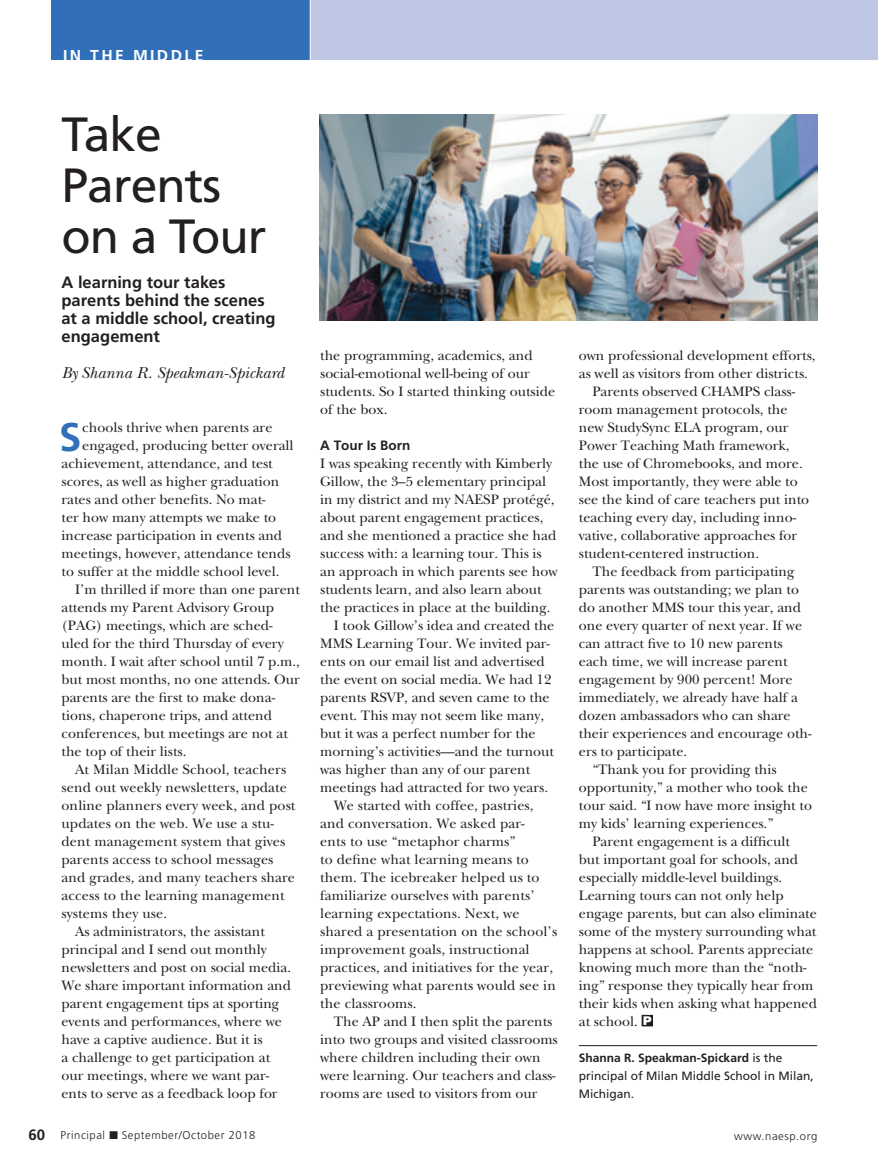
<style>
.page{position:relative;width:878px;height:1175px;background:#fff}
.page>*{position:absolute;margin:0;border:0;box-sizing:border-box;transform-origin:0 0}
.DEPT_Headline{font:48px/51px "Frutiger";letter-spacing:-.02em;color:#231f20}
.DEPT_1stP{font:700 40.05px "Frutiger";color:#3170b8}
.DEPT_Dek{font:700 16.5px/18px "Frutiger";color:#231f20}
.DEPT_Byline{font:italic 16.5px "New Baskerville";letter-spacing:.005em;color:#231f20}
.t1{font:700 15.75px "Frutiger";letter-spacing:.15em;color:#fff}
.Body_Indent{font:14.25px/18px "New Baskerville";color:#231f20}
.Body_NoIndent{font:14.25px/18px "New Baskerville";color:#231f20}
.DEPT_1stP-2{font:14.25px "New Baskerville";color:#231f20}
.Subhead{font:700 13.5px "Frutiger";color:#231f20}
.AuthorBio{font:12px/18px "Frutiger";color:#231f20}
.t2{font:300 11.25px "Frutiger";letter-spacing:.05em;color:#231f20}
.s1{font-weight:700}
.s2{font-weight:700;font-size:15px}
</style>
<div class="page">
<div style="left:51px;top:0;width:259px;height:60px;background:#3170b8"></div>
<div style="left:310px;top:0;width:568px;height:60px;background:#bdc7e4"></div>
<hr style="left:310px;top:0;width:1px;height:60px;background:#fff">
<hr style="left:579px;top:1045px;width:238px;height:1px;background:#231f20">
<svg style="left:641px;top:1014px;width:12px;height:12px"></svg>
<img style="left:319px;top:114px;width:498px;height:206px">
<p class="t1" style="left:63px;top:46px;width:142px">IN THE MIDDLE</p>
<p class="DEPT_Headline" style="left:62px;top:109px;width:206px">Take<br>Parents on a Tour</p>
<p class="DEPT_Dek" style="left:62px;top:273px;width:215px">A learning tour takes parents behind the scenes at a middle school, creating engagement</p>
<p class="DEPT_Byline" style="left:62px;top:363px;width:224px">By Shanna R. Speakman-Spickard</p>
<p class="DEPT_1stP" style="left:59px;top:413px;width:24px">S</p>
<p class="DEPT_1stP-2" style="left:82px;top:419px;width:192px">chools thrive when parents are</p>
<p class="DEPT_1stP-2" style="left:82px;top:437px;width:213px">engaged, producing better overall</p>
<p class="DEPT_1stP-2" style="left:62px;top:455px;width:213px">achievement, attendance, and test</p>
<p class="DEPT_1stP-2" style="left:62px;top:473px;width:219px">scores, as well as higher graduation</p>
<p class="DEPT_1stP-2" style="left:62px;top:491px;width:206px">rates and other benefits. No mat-</p>
<p class="DEPT_1stP-2" style="left:62px;top:509px;width:216px">ter how many attempts we make to</p>
<p class="DEPT_1stP-2" style="left:62px;top:527px;width:222px">increase participation in events and</p>
<p class="DEPT_1stP-2" style="left:62px;top:545px;width:230px">meetings, however, attendance tends</p>
<p class="DEPT_1stP-2" style="left:62px;top:563px;width:219px">to suffer at the middle school level.</p>
<p class="Body_Indent" style="left:62px;top:580px;width:240px;text-indent:14px">I’m thrilled if more than one parent attends my Parent Advisory Group (PAG) meetings, which are sched&shy;uled for the third Thursday of every month. I wait after school until 7 p.m., but most months, no one attends. Our parents are the first to make dona&shy;tions, chaperone trips, and attend conferences, but meetings are not at the top of their lists.</p>
<p class="Body_Indent" style="left:62px;top:760px;width:235px;text-indent:14px">At Milan Middle School, teachers send out weekly newsletters, update online planners every week, and post updates on the web. We use a stu&shy;dent management system that gives parents access to school messages and grades, and many teachers share access to the learning management systems they use.</p>
<p class="Body_Indent" style="left:62px;top:922px;width:231px;text-indent:14px">As administrators, the assistant principal and I send out monthly newsletters and post on social media.<br>We share important information and parent engagement tips at sporting events and performances, where we have a captive audience. But it is<br>a challenge to get participation at our meetings, where we want par&shy;ents to serve as a feedback loop for</p>
<p class="Body_Indent" style="left:320px;top:346px;width:236px">the programming, academics, and social-emotional well-being of our students. So I started thinking outside of the box.</p>
<p class="Subhead" style="left:320px;top:437px;width:92px">A Tour Is Born</p>
<p class="Body_NoIndent" style="left:320px;top:454px;width:239px">I was speaking recently with Kimberly Gillow, the 3–5 elementary principal in my district and my NAESP protégé, about parent engagement practices, and she mentioned a practice she had success with: a learning tour. This is an approach in which parents see how students learn, and also learn about the practices in place at the building.</p>
<p class="Body_Indent" style="left:320px;top:616px;width:236px;text-indent:14px">I took Gillow’s idea and created the MMS Learning Tour. We invited par&shy;ents on our email list and advertised the event on social media. We had 12 parents RSVP, and seven came to the event. This may not seem like many, but it was a perfect number for the morning’s activities—and the turnout was higher than any of our parent meetings had attracted for two years.</p>
<p class="Body_Indent" style="left:320px;top:796px;width:238px;text-indent:14px">We started with coffee, pastries, and conversation. We asked par-<br>ents to use “metaphor charms”<br>to define what learning means to them. The icebreaker helped us to familiarize ourselves with parents’ learning expectations. Next, we shared a presentation on the school’s improvement goals, instructional practices, and initiatives for the year, previewing what parents would see in the classrooms.</p>
<p class="Body_Indent" style="left:320px;top:1012px;width:239px;text-indent:14px">The AP and I then split the parents into two groups and visited classrooms where children including their own were learning. Our teachers and class&shy;rooms are used to visitors from our</p>
<p class="Body_Indent" style="left:579px;top:346px;width:238px">own professional development efforts, as well as visitors from other districts.</p>
<p class="Body_Indent" style="left:579px;top:382px;width:232px;text-indent:14px">Parents observed CHAMPS class&shy;room management protocols, the new StudySync ELA program, our Power Teaching Math framework, the use of Chromebooks, and more.<br>Most importantly, they were able to see the kind of care teachers put into teaching every day, including inno&shy;vative, collaborative approaches for student-centered instruction.</p>
<p class="Body_Indent" style="left:579px;top:562px;width:234px;text-indent:14px">The feedback from participating parents was outstanding; we plan to do another MMS tour this year, and one every quarter of next year. If we can attract five to 10 new parents each time, we will increase parent engagement by 900 percent! More immediately, we already have half a dozen ambassadors who can share their experiences and encourage oth&shy;ers to participate.</p>
<p class="Body_Indent" style="left:579px;top:760px;width:235px;text-indent:14px">“Thank you for providing this opportunity,” a mother who took the tour said. “I now have more insight to my kids’ learning experiences.”</p>
<p class="Body_Indent" style="left:579px;top:832px;width:239px;text-indent:14px">Parent engagement is a difficult<br>but important goal for schools, and especially middle-level buildings.<br>Learning tours can not only help engage parents, but can also eliminate some of the mystery surrounding what happens at school. Parents appreciate knowing much more than the “noth&shy;ing” response they typically hear from their kids when asking what happened at school.</p>
<p class="AuthorBio" style="left:579px;top:1049px;width:236px"><span class="s1">Shanna R. Speakman-Spickard</span> is the principal of Milan Middle School in Milan,<br>Michigan.</p>
<p class="t2" style="left:28px;top:1129px;width:229px"><span class="s2">60</span> Principal ■ September/October 2018</p>
<p class="t2" style="left:734px;top:1129px;width:85px">www.naesp.org</p>
</div>
